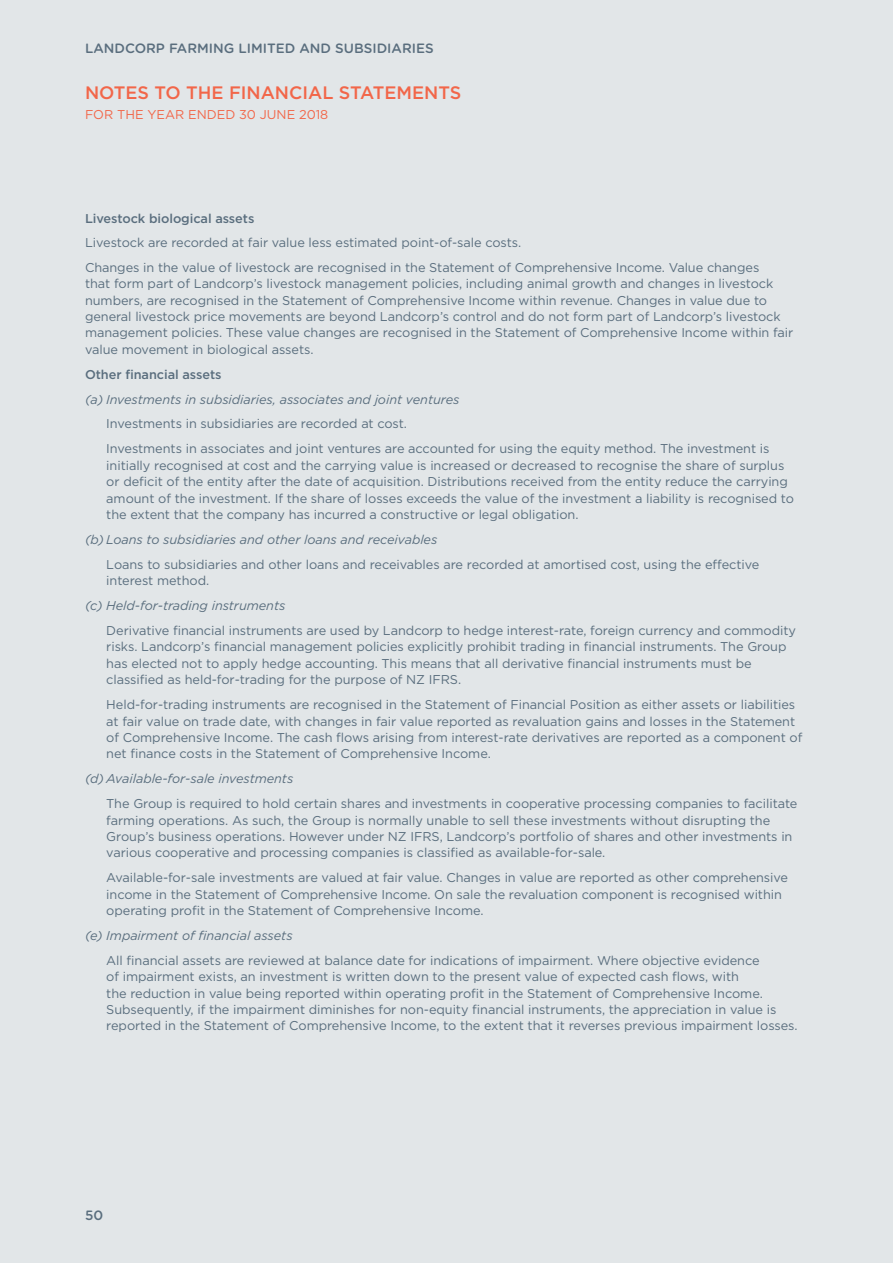
<style>
.page{position:relative;width:893px;height:1263px;background:#e2e6e8}
.page>*{position:absolute;margin:0;border:0;box-sizing:border-box;transform-origin:0 0}
.t1{font:500 18px "Gotham";color:#f26649}
.t2{font:500 13.5px "Gotham Rounded";color:#5a6e7e}
.t3{font:12.75px/16.4px "Gotham";letter-spacing:-.005em;color:#5a6e7e}
.t4{font:italic 12.75px "Gotham";letter-spacing:-.005em;color:#5a6e7e}
.t5{font:500 12.75px "Gotham";letter-spacing:-.005em;color:#5a6e7e}
.t6{font:12.75px "Gotham";color:#f26649}
</style>
<div class="page">
<p class="t2" style="left:85px;top:39px;width:350px">LANDCORP FARMING LIMITED AND SUBSIDIARIES</p>
<h1 class="t1" style="left:85px;top:81px;width:378px">NOTES TO THE FINANCIAL STATEMENTS</h1>
<p class="t6" style="left:85px;top:106px;width:245px">FOR THE YEAR ENDED 30 JUNE 2018</p>
<p class="t5" style="left:85px;top:210px;width:171px">Livestock biological assets</p>
<p class="t3" style="left:85px;top:230px;width:676px;line-height:24.9px">Livestock are recorded at fair value less estimated point-of-sale costs.<br>Changes in the value of livestock are recognised in the Statement of Comprehensive Income. Value changes</p>
<p class="t3" style="left:85px;top:275px;width:710px">that form part of Landcorp’s livestock management policies, including animal growth and changes in livestock numbers, are recognised in the Statement of Comprehensive Income within revenue. Changes in value due to general livestock price movements are beyond Landcorp’s control and do not form part of Landcorp’s livestock management policies. These value changes are recognised in the Statement of Comprehensive Income within fair value movement in biological assets.</p>
<p class="t5" style="left:85px;top:366px;width:138px">Other financial assets</p>
<p class="t4" style="left:85px;top:391px;width:376px">(a) Investments in subsidiaries, associates and joint ventures</p>
<p class="t3" style="left:106px;top:411px;width:665px;line-height:24.9px">Investments in subsidiaries are recorded at cost.<br>Investments in associates and joint ventures are accounted for using the equity method. The investment is</p>
<p class="t3" style="left:106px;top:457px;width:689px">initially recognised at cost and the carrying value is increased or decreased to recognise the share of surplus or deficit of the entity after the date of acquisition. Distributions received from the entity reduce the carrying amount of the investment. If the share of losses exceeds the value of the investment a liability is recognised to the extent that the company has incurred a constructive or legal obligation.</p>
<p class="t4" style="left:85px;top:531px;width:354px">(b) Loans to subsidiaries and other loans and receivables</p>
<p class="t3" style="left:106px;top:556px;width:655px">Loans to subsidiaries and other loans and receivables are recorded at amortised cost, using the effective interest method.</p>
<p class="t4" style="left:85px;top:597px;width:202px">(c) Held-for-trading instruments</p>
<p class="t3" style="left:106px;top:622px;width:691px">Derivative financial instruments are used by Landcorp to hedge interest-rate, foreign currency and commodity risks. Landcorp’s financial management policies explicitly prohibit trading in financial instruments. The Group has elected not to apply hedge accounting. This means that all derivative financial instruments must be classified as held-for-trading for the purpose of NZ IFRS.</p>
<p class="t3" style="left:106px;top:696px;width:698px">Held-for-trading instruments are recognised in the Statement of Financial Position as either assets or liabilities at fair value on trade date, with changes in fair value reported as revaluation gains and losses in the Statement of Comprehensive Income. The cash flows arising from interest-rate derivatives are reported as a component of net finance costs in the Statement of Comprehensive Income.</p>
<p class="t4" style="left:85px;top:770px;width:210px">(d) Available-for-sale investments</p>
<p class="t3" style="left:106px;top:795px;width:693px">The Group is required to hold certain shares and investments in cooperative processing companies to facilitate farming operations. As such, the Group is normally unable to sell these investments without disrupting the Group’s business operations. However under NZ IFRS, Landcorp’s portfolio of shares and other investments in various cooperative and processing companies is classified as available-for-sale.</p>
<p class="t3" style="left:106px;top:869px;width:683px">Available-for-sale investments are valued at fair value. Changes in value are reported as other comprehensive income in the Statement of Comprehensive Income. On sale the revaluation component is recognised within operating profit in the Statement of Comprehensive Income.</p>
<p class="t4" style="left:85px;top:927px;width:209px">(e) Impairment of financial assets</p>
<p class="t3" style="left:106px;top:952px;width:693px">All financial assets are reviewed at balance date for indications of impairment. Where objective evidence<br>of impairment exists, an investment is written down to the present value of expected cash flows, with<br>the reduction in value being reported within operating profit in the Statement of Comprehensive Income.<br>Subsequently, if the impairment diminishes for non-equity financial instruments, the appreciation in value is reported in the Statement of Comprehensive Income, to the extent that it reverses previous impairment losses.</p>
<p class="t2" style="left:85px;top:1206px;width:20px">50</p>
</div>
